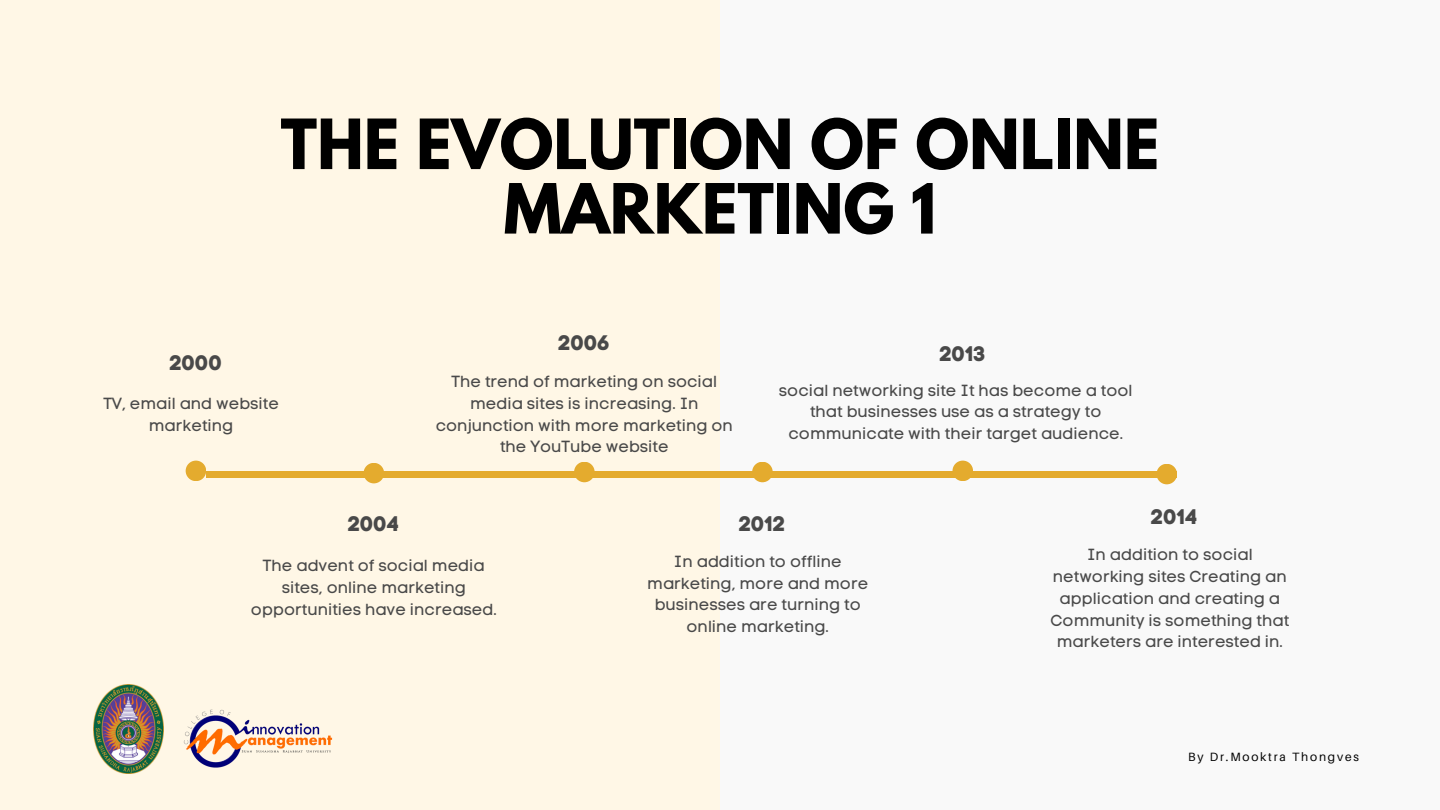
<style>
.page{position:relative;width:1440px;height:810px;background:#fff}
.page>*{position:absolute;margin:0;border:0;box-sizing:border-box;transform-origin:0 0}
.t1{font:700 61.3px/64.5px "League Spartan";color:#000;text-align:center}
.t2{font:21px "Code Pro Bold LC";color:#494949}
.t3{font:16px/21.8px "Code Pro Normal LC";color:#494949;text-align:center}
.t4{font:12px "Aileron";letter-spacing:.15em;color:#000}
</style>
<div class="page">
<div style="left:0;top:0;width:720px;height:810px;background:#fff7e6"></div>
<div style="left:720px;top:0;width:720px;height:810px;background:#f9f9f9"></div>
<div style="left:206px;top:471px;width:971px;height:7px;background:#e4ab2e"></div>
<div style="left:186px;top:461px;width:20px;height:20px;background:#e4ab2e;border-radius:50%"></div>
<div style="left:364px;top:463px;width:20px;height:20px;background:#e4ab2e;border-radius:50%"></div>
<div style="left:574px;top:462px;width:21px;height:20px;background:#e4ab2e;border-radius:50%"></div>
<div style="left:752px;top:462px;width:21px;height:20px;background:#e4ab2e;border-radius:50%"></div>
<div style="left:953px;top:461px;width:20px;height:20px;background:#e4ab2e;border-radius:50%"></div>
<div style="left:1157px;top:464px;width:20px;height:20px;background:#e4ab2e;border-radius:50%"></div>
<img style="left:94px;top:684px;width:70px;height:90px">
<img style="left:183px;top:709px;width:150px;height:59px">
<p class="t1" style="left:281px;top:120px;width:880px">THE EVOLUTION OF ONLINE<br>MARKETING 1</p>
<p class="t2" style="left:170px;top:350px;width:54px">2000</p>
<p class="t3" style="left:103px;top:392px;width:177px">TV, email and website marketing</p>
<p class="t2" style="left:559px;top:330px;width:53px">2006</p>
<p class="t3" style="left:436px;top:371px;width:299px">The trend of marketing on social media sites is increasing. In conjunction with more marketing on the YouTube website</p>
<p class="t2" style="left:940px;top:341px;width:48px">2013</p>
<p class="t3" style="left:779px;top:379px;width:355px">social networking site It has become a tool that businesses use as a strategy to communicate with their target audience.</p>
<p class="t2" style="left:348px;top:511px;width:53px">2004</p>
<p class="t3" style="left:251px;top:555px;width:247px">The advent of social media sites, online marketing opportunities have increased.</p>
<p class="t2" style="left:739px;top:511px;width:48px">2012</p>
<p class="t3" style="left:647px;top:550px;width:223px">In addition to offline marketing, more and more businesses are turning to online marketing.</p>
<p class="t2" style="left:1151px;top:504px;width:48px">2014</p>
<p class="t3" style="left:1051px;top:544px;width:240px">In addition to social networking sites Creating an application and creating a<br>Community is something that marketers are interested in.</p>
<p class="t4" style="left:1188px;top:749px;width:172px">By Dr.Mooktra Thongves</p>
</div>
